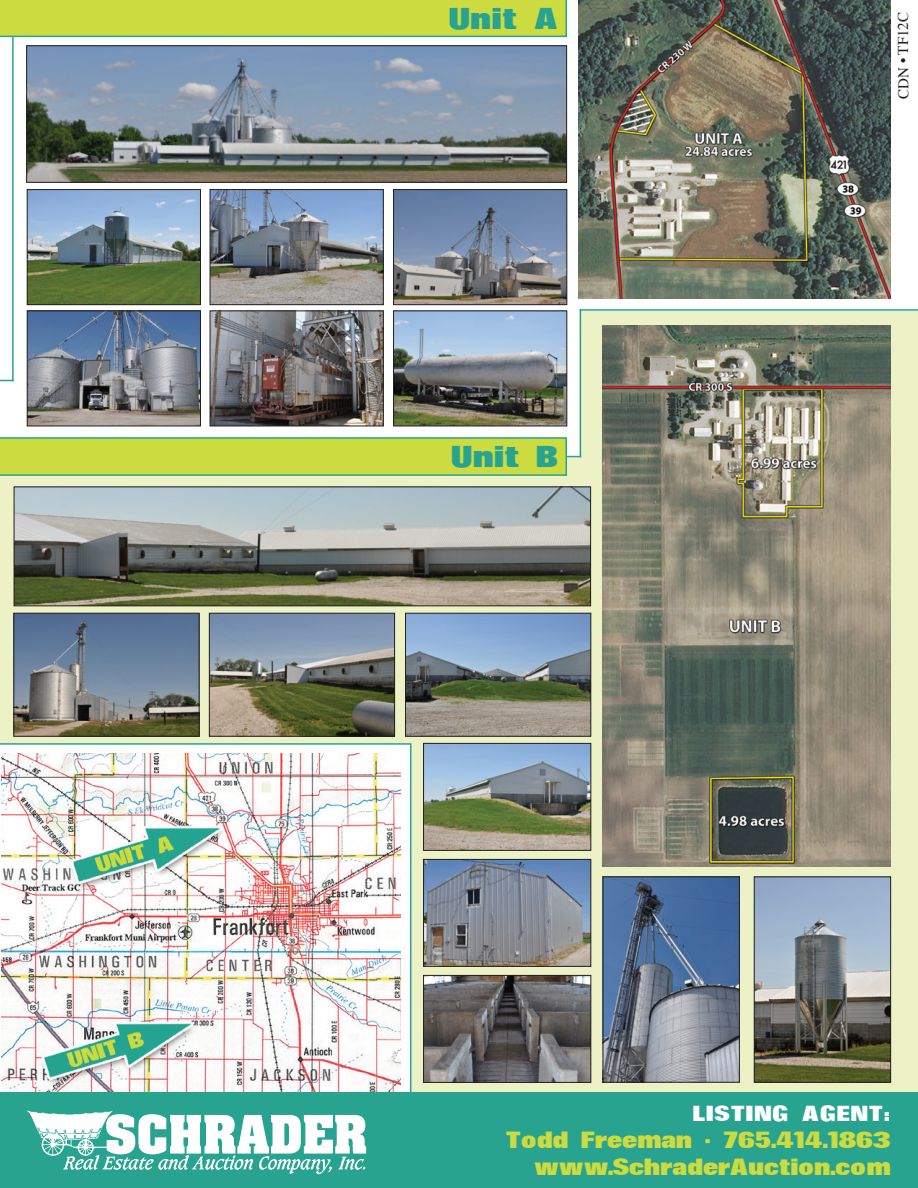
<style>
.page{position:relative;width:918px;height:1188px;background:#fff}
.page>*{position:absolute;margin:0;border:0;box-sizing:border-box;transform-origin:0 0}
.t1{font:27px "Surin Display S Si";letter-spacing:.035em;color:#28a38f}
.t2{font:21px/27px "Surin Display S Si";color:#cbdb40;text-align:right}
.t3{font:19.5px "Surin Display S Si";letter-spacing:.05em;color:#fff}
.t4{font:15px "Times";color:#231f20}
</style>
<div class="page">
<div style="left:0;top:457px;width:918px;height:648px;background:#ecf2c6"></div>
<svg style="left:0;top:743px;width:411px;height:349px;background:#dcedea"></svg>
<div style="left:580px;top:311px;width:338px;height:592px;background:#ecf2c6"></div>
<img style="left:1px;top:754px;width:399px;height:338px">
<div style="left:0;top:1092px;width:918px;height:96px;background:#28a38f"></div>
<img style="left:26px;top:1110px;width:341px;height:64px">
<img style="left:16px;top:488px;width:573px;height:116px">
<div style="left:14px;top:486px;width:577px;height:120px;border:1px solid #231f20"></div>
<img style="left:28px;top:47px;width:537px;height:134px">
<div style="left:26px;top:45px;width:541px;height:138px;border:1px solid #231f20"></div>
<img style="left:605px;top:879px;width:133px;height:202px">
<div style="left:603px;top:877px;width:137px;height:206px;border:1px solid #231f20"></div>
<img style="left:29px;top:313px;width:170px;height:111px">
<div style="left:27px;top:311px;width:174px;height:115px;border:1px solid #231f20"></div>
<img style="left:29px;top:191px;width:170px;height:112px">
<div style="left:27px;top:189px;width:174px;height:116px;border:1px solid #231f20"></div>
<img style="left:16px;top:615px;width:181px;height:119px">
<div style="left:14px;top:613px;width:185px;height:123px;border:1px solid #231f20"></div>
<img style="left:212px;top:313px;width:170px;height:111px">
<div style="left:210px;top:311px;width:174px;height:115px;border:1px solid #231f20"></div>
<img style="left:212px;top:191px;width:170px;height:112px">
<div style="left:210px;top:189px;width:174px;height:116px;border:1px solid #231f20"></div>
<img style="left:211px;top:615px;width:182px;height:119px">
<div style="left:209px;top:613px;width:186px;height:123px;border:1px solid #231f20"></div>
<img style="left:395px;top:313px;width:170px;height:111px">
<div style="left:393px;top:311px;width:174px;height:115px;border:1px solid #231f20"></div>
<img style="left:395px;top:191px;width:170px;height:112px">
<div style="left:393px;top:189px;width:174px;height:116px;border:1px solid #231f20"></div>
<img style="left:407px;top:615px;width:182px;height:119px">
<div style="left:405px;top:613px;width:186px;height:123px;border:1px solid #231f20"></div>
<img style="left:425px;top:861px;width:164px;height:104px">
<div style="left:423px;top:859px;width:168px;height:108px;border:1px solid #231f20"></div>
<img style="left:425px;top:745px;width:164px;height:104px">
<div style="left:423px;top:743px;width:168px;height:108px;border:1px solid #231f20"></div>
<img style="left:425px;top:977px;width:164px;height:104px">
<div style="left:423px;top:975px;width:168px;height:108px;border:1px solid #231f20"></div>
<img style="left:756px;top:879px;width:133px;height:202px">
<div style="left:754px;top:877px;width:137px;height:206px;border:1px solid #231f20"></div>
<img style="left:579px;top:0;width:312px;height:298px">
<img style="left:603px;top:325px;width:288px;height:542px">
<svg style="left:0;top:0;width:567px;height:38px;background:#c5d947"></svg>
<hr style="left:580px;top:309px;width:338px;height:2px;background:#28a38f">
<svg style="left:0;top:436px;width:581px;height:40px;background:#c0d84f"></svg>
<svg style="left:0;top:380px;width:12px;height:1px"></svg>
<hr style="left:580px;top:309px;width:1px;height:148px;background:#28a38f">
<hr style="left:12px;top:37px;width:2px;height:344px;background:#28a38f">
<p class="t1" style="left:450px;top:5px;width:111px">Unit A</p>
<p class="t1" style="left:452px;top:444px;width:108px">Unit B</p>
<p class="t4" style="left:889px;top:99px;width:88px;rotate:-90deg">CDN • TF12C</p>
<p class="t3" style="left:693px;top:1104px;width:199px">Listing Agent:</p>
<p class="t2" style="left:506px;top:1128px;width:386px">Todd Freeman • 765.414.1863 www.SchraderAuction.com</p>
</div>
